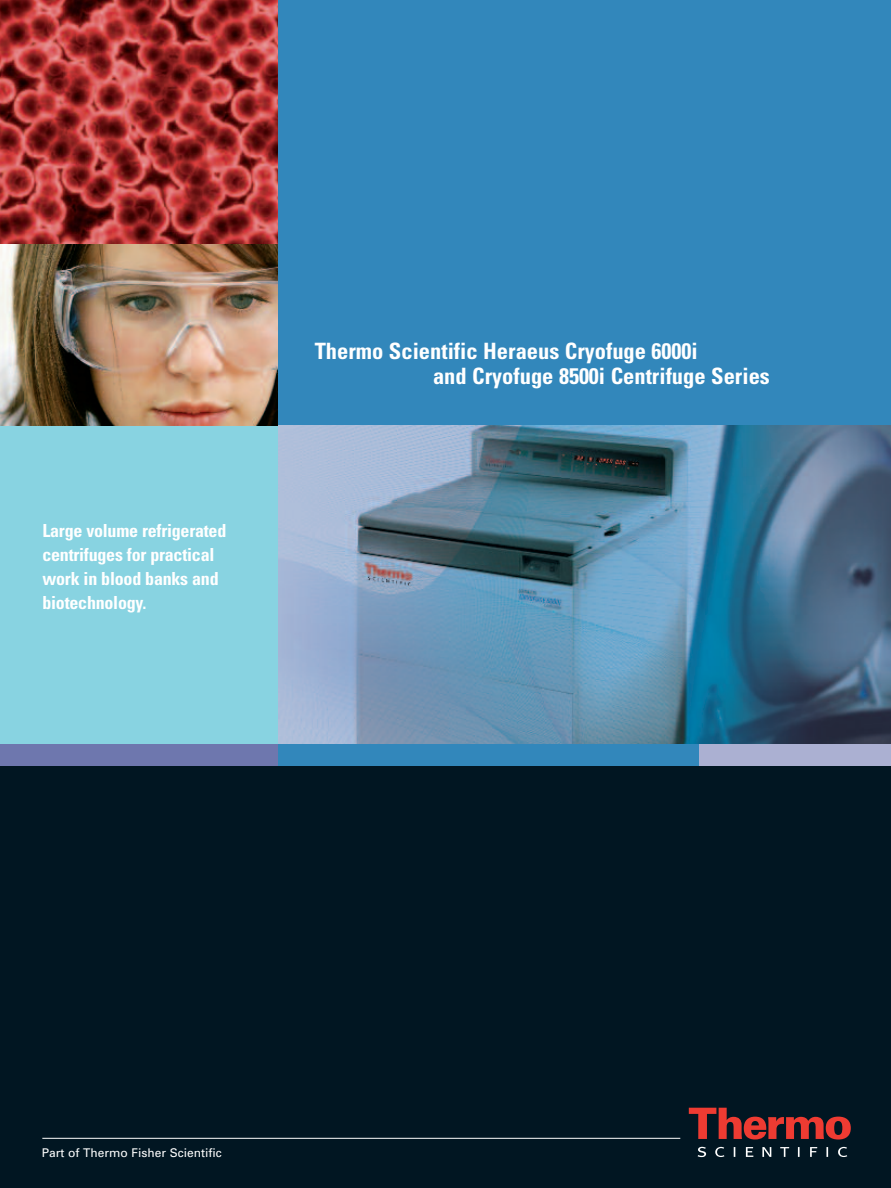
<style>
.page{position:relative;width:891px;height:1188px;background:#011622}
.page>*{position:absolute;margin:0;border:0;box-sizing:border-box;transform-origin:0 0}
.t1{font:700 condensed 22.5px/25.5px "Univers";color:#fff}
.t2{font:700 condensed 18px/24px "Univers";letter-spacing:-.015em;color:#fff}
.t3{font:12px "Univers";color:#fff}
</style>
<div class="page">
<div style="left:277px;top:0;width:614px;height:432px;background:#3287bb"></div>
<img style="left:277px;top:425px;width:614px;height:319px">
<div style="left:0;top:425px;width:277px;height:319px;background:#88d3e1"></div>
<div style="left:277px;top:744px;width:422px;height:21px;background:#3287bb"></div>
<div style="left:699px;top:744px;width:192px;height:21px;background:#abb0d2"></div>
<div style="left:0;top:744px;width:277px;height:21px;background:#6e77ae"></div>
<svg style="left:689px;top:1108px;width:162px;height:32px"></svg>
<svg style="left:698px;top:1147px;width:149px;height:10px"></svg>
<hr style="left:42px;top:1138px;width:638px;height:1px;background:#fff">
<img style="left:0;top:0;width:277px;height:244px">
<img style="left:0;top:244px;width:277px;height:181px">
<p class="t2" style="left:42px;top:520px;width:185px">Large volume refrigerated centrifuges for practical work in blood banks and biotechnology.</p>
<p class="t1" style="left:433px;top:340px;width:338px;text-indent:-118px">Thermo Scientific Heraeus Cryofuge 6000i<br>and Cryofuge 8500i Centrifuge Series</p>
<p class="t3" style="left:42px;top:1148px;width:181px">Part of Thermo Fisher Scientific</p>
</div>
